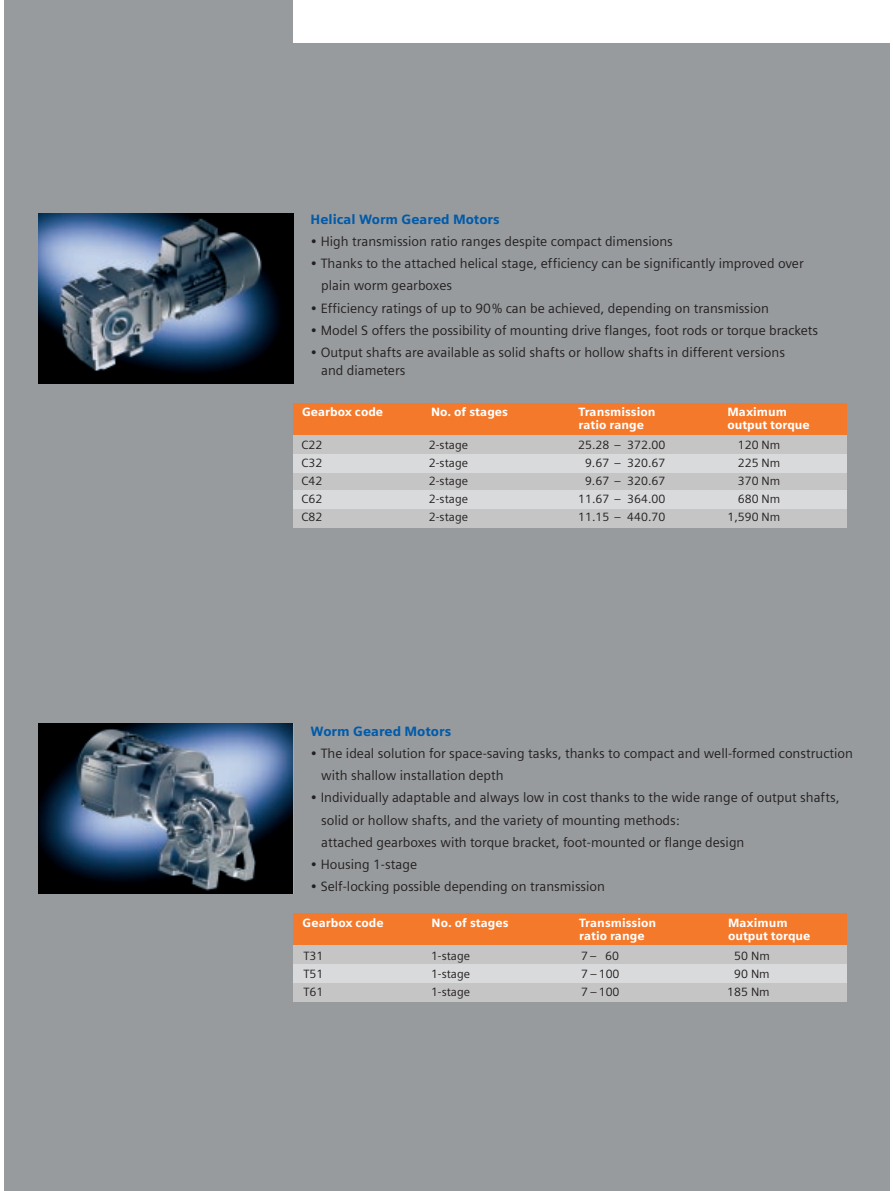
<style>
.page{position:relative;width:893px;height:1191px;background:#fff}
.page>*{position:absolute;margin:0;border:0;box-sizing:border-box;transform-origin:0 0}
.t1{font:13.5px/22.2px "Siemens Sans";color:#231f20}
.t2{font:900 13.5px "Siemens Sans";color:#015aaa}
.t3{font:12px "Siemens Sans";color:#231f20}
.t4{font:900 12px "Siemens Sans";color:#fff}
</style>
<div class="page">
<div style="left:4px;top:0;width:885px;height:1191px;background:#979b9d"></div>
<div style="left:293px;top:407px;width:553px;height:120px;background:#c5c5c6"></div>
<div style="left:293px;top:454px;width:553px;height:18px;background:#d9dadb"></div>
<div style="left:293px;top:490px;width:553px;height:18px;background:#d9dadb"></div>
<div style="left:293px;top:403px;width:553px;height:31px;background:#f4792a"></div>
<img style="left:38px;top:213px;width:255px;height:170px">
<img style="left:38px;top:724px;width:255px;height:170px">
<div style="left:293px;top:0;width:596px;height:43px;background:#fff"></div>
<div style="left:293px;top:918px;width:553px;height:84px;background:#c5c5c6"></div>
<div style="left:293px;top:964px;width:553px;height:19px;background:#d9dadb"></div>
<div style="left:293px;top:913px;width:553px;height:32px;background:#f4792a"></div>
<p class="t2" style="left:310px;top:214px;width:191px">Helical Worm Geared Motors</p>
<p class="t1" style="left:310px;top:231px;width:364px">• High transmission ratio ranges despite compact dimensions</p>
<p class="t1" style="left:321px;top:254px;width:484px;text-indent:-11px">• Thanks to the attached helical stage, efficiency can be significantly improved over plain worm gearboxes</p>
<p class="t1" style="left:310px;top:298px;width:460px">• Efficiency ratings of up to 90 % can be achieved, depending on transmission</p>
<p class="t1" style="left:310px;top:320px;width:509px">• Model S offers the possibility of mounting drive flanges, foot rods or torque brackets</p>
<p class="t1" style="left:321px;top:345px;width:465px;line-height:18px;text-indent:-11px">• Output shafts are available as solid shafts or hollow shafts in different versions and diameters</p>
<p class="t4" style="left:302px;top:407px;width:83px">Gearbox code</p>
<p class="t4" style="left:431px;top:407px;width:78px">No. of stages</p>
<p class="t4" style="left:578px;top:407px;width:78px">Transmission</p>
<p class="t4" style="left:727px;top:407px;width:61px">Maximum</p>
<p class="t4" style="left:578px;top:420px;width:67px">ratio range</p>
<p class="t4" style="left:727px;top:420px;width:84px">output torque</p>
<p class="t3" style="left:301px;top:440px;width:22px">C22</p>
<p class="t3" style="left:429px;top:440px;width:41px">2-stage</p>
<p class="t3" style="left:578px;top:440px;width:89px">25.28 – 372.00</p>
<p class="t3" style="left:737px;top:440px;width:44px">120 Nm</p>
<p class="t3" style="left:301px;top:458px;width:22px">C32</p>
<p class="t3" style="left:429px;top:458px;width:41px">2-stage</p>
<p class="t3" style="left:585px;top:458px;width:82px">9.67 – 320.67</p>
<p class="t3" style="left:737px;top:458px;width:44px">225 Nm</p>
<p class="t3" style="left:301px;top:476px;width:22px">C42</p>
<p class="t3" style="left:429px;top:476px;width:41px">2-stage</p>
<p class="t3" style="left:585px;top:476px;width:82px">9.67 – 320.67</p>
<p class="t3" style="left:737px;top:476px;width:44px">370 Nm</p>
<p class="t3" style="left:301px;top:494px;width:22px">C62</p>
<p class="t3" style="left:429px;top:494px;width:41px">2-stage</p>
<p class="t3" style="left:578px;top:494px;width:89px">11.67 – 364.00</p>
<p class="t3" style="left:737px;top:494px;width:44px">680 Nm</p>
<p class="t3" style="left:301px;top:512px;width:22px">C82</p>
<p class="t3" style="left:429px;top:512px;width:41px">2-stage</p>
<p class="t3" style="left:578px;top:512px;width:89px">11.15 – 440.70</p>
<p class="t3" style="left:727px;top:512px;width:54px">1,590 Nm</p>
<p class="t2" style="left:310px;top:726px;width:142px">Worm Geared Motors</p>
<p class="t1" style="left:321px;top:743px;width:533px;text-indent:-11px">• The ideal solution for space-saving tasks, thanks to compact and well-formed construction with shallow installation depth</p>
<p class="t1" style="left:321px;top:788px;width:520px;text-indent:-11px">• Individually adaptable and always low in cost thanks to the wide range of output shafts, solid or hollow shafts, and the variety of mounting methods:<br>attached gearboxes with torque bracket, foot-mounted or flange design</p>
<p class="t1" style="left:310px;top:855px;width:108px">• Housing 1-stage</p>
<p class="t1" style="left:310px;top:877px;width:296px">• Self-locking possible depending on transmission</p>
<p class="t4" style="left:302px;top:918px;width:83px">Gearbox code</p>
<p class="t4" style="left:431px;top:918px;width:78px">No. of stages</p>
<p class="t4" style="left:579px;top:918px;width:78px">Transmission</p>
<p class="t4" style="left:728px;top:918px;width:61px">Maximum</p>
<p class="t4" style="left:579px;top:932px;width:67px">ratio range</p>
<p class="t4" style="left:728px;top:932px;width:84px">output torque</p>
<p class="t3" style="left:303px;top:951px;width:21px">T31</p>
<p class="t3" style="left:431px;top:951px;width:41px">1-stage</p>
<p class="t3" style="left:581px;top:951px;width:40px">7 – 60</p>
<p class="t3" style="left:734px;top:951px;width:37px">50 Nm</p>
<p class="t3" style="left:303px;top:969px;width:21px">T51</p>
<p class="t3" style="left:431px;top:969px;width:41px">1-stage</p>
<p class="t3" style="left:581px;top:969px;width:40px">7 – 100</p>
<p class="t3" style="left:734px;top:969px;width:37px">90 Nm</p>
<p class="t3" style="left:303px;top:987px;width:21px">T61</p>
<p class="t3" style="left:431px;top:987px;width:41px">1-stage</p>
<p class="t3" style="left:581px;top:987px;width:40px">7 – 100</p>
<p class="t3" style="left:727px;top:987px;width:44px">185 Nm</p>
</div>
